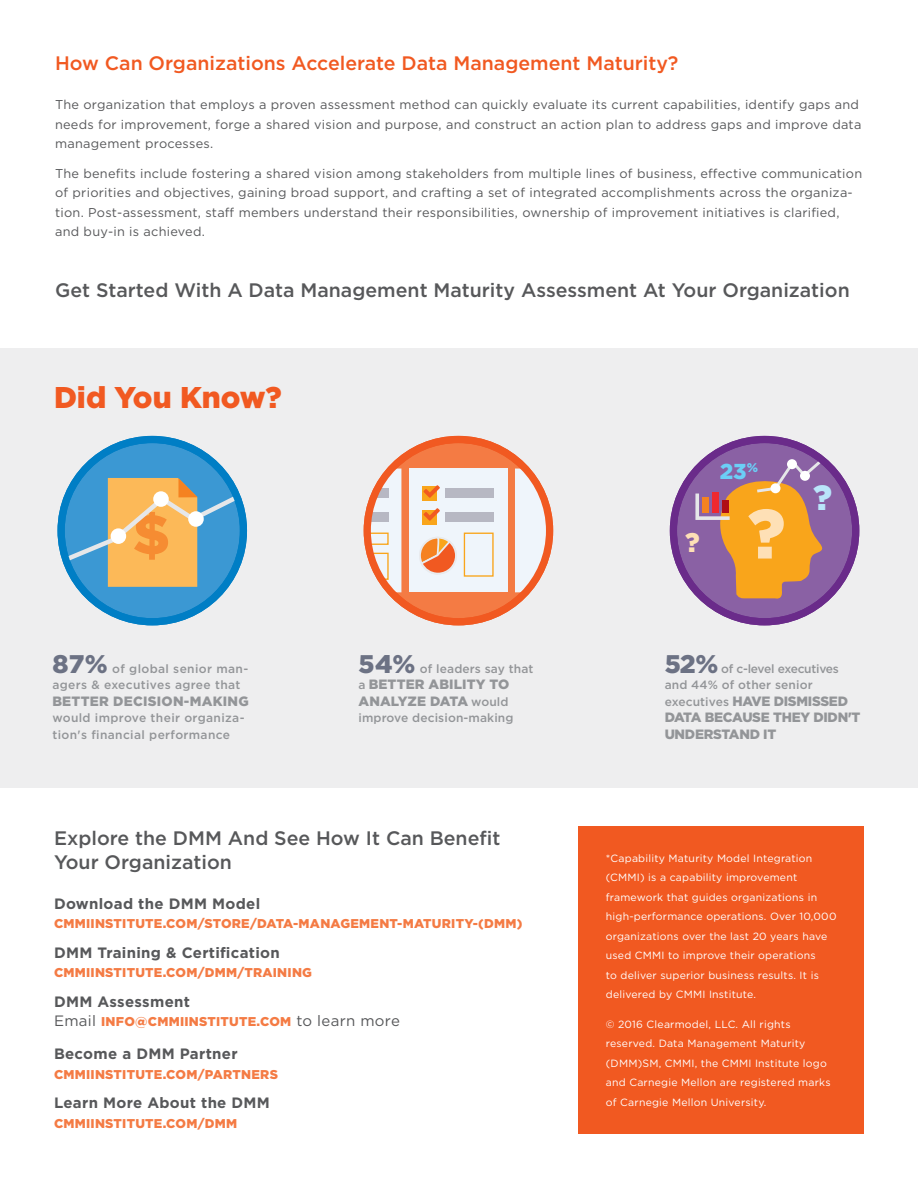
<style>
.page{position:relative;width:918px;height:1188px;background:#fff}
.page>*{position:absolute;margin:0;border:0;box-sizing:border-box;transform-origin:0 0}
.At_A_Glance_-_bold_b{font:900 69.75px "Gotham";color:#fee0b6}
.At_A_Glance_-_bold_b-2{font:900 55.8px "Gotham";color:#f68c32}
.At_A_Glance_-_bold_b-3{font:900 35.1px "Gotham";color:#b9e5fa}
.t1{font:900 30px "Gotham";color:#f15921}
.At_A_Glance_-_bold_b-4{font:900 27px "Gotham";color:#fee0b6}
.At_A_Glance_-_bold_b-5{font:900 21.6px "Gotham";color:#6bcff6}
.Section_header{font:500 19.5px/24px "Gotham";color:#57585a}
.Section_header-2{font:500 19.5px "Gotham";color:#f15921}
.link_intro{font:700 15px "Gotham";letter-spacing:.02em;color:#57585a}
.bold_caps_gray{font:900 13.5px/16.5px "Gotham";letter-spacing:-.02em;color:#939598}
.bold_caps_gray-2{font:900 13.5px/16.5px "Gotham";letter-spacing:.01em;color:#939598}
.bold_caps_gray-3{font:900 13.5px "Gotham";letter-spacing:.02em;color:#939598}
.Body{font:12.75px/19.5px "Gotham";letter-spacing:.02em;color:#57585a}
.link{font:900 12.75px "Gotham";letter-spacing:.02em;color:#f47b44}
.Paragraph_Style_1{font:900 12.75px "Gotham";letter-spacing:.02em;color:#f47b44}
.bold_caps_gray-4{font:500 12px/16.5px "Gotham";letter-spacing:.015em;color:#939598}
.bold_caps_gray-5{font:500 12px/16.5px "Gotham";letter-spacing:-.02em;color:#939598}
.Body-2{font:10.5px/19.5px "Gotham";letter-spacing:.02em;color:#fff}
.s1{font-weight:900;font-size:25.5px;color:#6c7284}
.s2{font-weight:500;font-size:12px}
.s3{font-weight:400;font-size:15px;color:#57585a}
</style>
<div class="page">
<div style="left:0;top:348px;width:918px;height:440px;background:#eeeeef"></div>
<div style="left:579px;top:826px;width:285px;height:308px;background:#f15921"></div>
<div style="left:61px;top:439px;width:182px;height:183px;background:#3b98d3;border-radius:50%"></div>
<svg style="left:61px;top:478px;width:182px;height:109px"></svg>
<div style="left:58px;top:436px;width:189px;height:189px;border:7px solid #007ec5;border-radius:50%"></div>
<svg style="left:367px;top:439px;width:183px;height:183px;background:#f37b47"></svg>
<div style="left:410px;top:469px;width:98px;height:123px;background:#eff5fb"></div>
<svg style="left:515px;top:469px;width:35px;height:123px"></svg>
<svg style="left:367px;top:469px;width:34px;height:123px"></svg>
<div style="left:364px;top:436px;width:189px;height:189px;border:7px solid #f15921;border-radius:50%"></div>
<div style="left:422px;top:487px;width:14px;height:14px;background:#f9a51b"></div>
<div style="left:445px;top:488px;width:49px;height:10px;background:#b7b8c3"></div>
<div style="left:422px;top:510px;width:14px;height:14px;background:#f9a51b"></div>
<div style="left:445px;top:512px;width:49px;height:9px;background:#b7b8c3"></div>
<div style="left:464px;top:533px;width:30px;height:44px;border:1px solid #f9a51b"></div>
<svg style="left:424px;top:485px;width:16px;height:13px"></svg>
<svg style="left:424px;top:508px;width:16px;height:13px"></svg>
<svg style="left:419px;top:537px;width:38px;height:38px"></svg>
<svg style="left:673px;top:439px;width:183px;height:183px;background:#83569e"></svg>
<svg style="left:694px;top:457px;width:132px;height:144px;background:#bf8368"></svg>
<div style="left:702px;top:497px;width:7px;height:16px;background:#f58220"></div>
<div style="left:712px;top:493px;width:7px;height:20px;background:#ee292f"></div>
<div style="left:722px;top:501px;width:6px;height:12px;background:#b00d15"></div>
<div style="left:670px;top:436px;width:189px;height:189px;border:7px solid #6a2b8a;border-radius:50%"></div>
<p class="Section_header-2" style="left:55px;top:50px;width:625px">How Can Organizations Accelerate Data Management Maturity?</p>
<p class="Body" style="left:55px;top:95px;width:808px">The organization that employs a proven assessment method can quickly evaluate its current capabilities, identify gaps and needs for improvement, forge a shared vision and purpose, and construct an action plan to address gaps and improve data management processes.</p>
<p class="Body" style="left:55px;top:163px;width:809px">The benefits include fostering a shared vision among stakeholders from multiple lines of business, effective communication of priorities and objectives, gaining broad support, and crafting a set of integrated accomplishments across the organiza&shy;tion. Post-assessment, staff members understand their responsibilities, ownership of improvement initiatives is clarified, and buy-in is achieved.</p>
<p class="Section_header" style="left:55px;top:277px;width:796px">Get Started With A Data Management Maturity Assessment At Your Organization</p>
<p class="t1" style="left:54px;top:377px;width:229px">Did You Know?</p>
<p class="At_A_Glance_-_bold_b-2" style="left:133px;top:496px;width:39px">$</p>
<p class="bold_caps_gray-4" style="left:52px;top:660px;width:197px"><span class="s1">87%</span> of global senior man&shy;agers &amp; executives agree that</p>
<p class="bold_caps_gray-3" style="left:52px;top:692px;width:198px">BETTER DECISION-MAKING</p>
<p class="bold_caps_gray-4" style="left:52px;top:710px;width:194px">would improve their organiza&shy;tion's financial performance</p>
<p class="bold_caps_gray-4" style="left:359px;top:660px;width:176px"><span class="s1">54%</span> of leaders say that</p>
<p class="bold_caps_gray-2" style="left:359px;top:676px;width:152px"><span class="s2">a</span> BETTER ABILITY TO<br>ANALYZE DATA <span class="s2">would</span></p>
<p class="bold_caps_gray-4" style="left:359px;top:710px;width:157px">improve decision-making</p>
<p class="Section_header" style="left:54px;top:826px;width:448px">Explore the DMM And See How It Can Benefit<br>Your Organization</p>
<p class="link_intro" style="left:54px;top:894px;width:208px">Download the DMM Model</p>
<p class="link" style="left:54px;top:915px;width:470px">CMMIINSTITUTE.COM/STORE/DATA-MANAGEMENT-MATURITY-(DMM)</p>
<p class="link_intro" style="left:54px;top:943px;width:227px">DMM Training &amp; Certification</p>
<p class="link" style="left:54px;top:964px;width:260px">CMMIINSTITUTE.COM/DMM/TRAINING</p>
<p class="link_intro" style="left:54px;top:992px;width:138px">DMM Assessment</p>
<p class="Paragraph_Style_1" style="left:54px;top:1013px;width:347px"><span class="s3">Email</span> INFO@CMMIINSTITUTE.COM <span class="s3">to learn more</span></p>
<p class="link_intro" style="left:54px;top:1044px;width:185px">Become a DMM Partner</p>
<p class="link" style="left:54px;top:1066px;width:226px">CMMIINSTITUTE.COM/PARTNERS</p>
<p class="link_intro" style="left:54px;top:1093px;width:217px">Learn More About the DMM</p>
<p class="link" style="left:54px;top:1115px;width:185px">CMMIINSTITUTE.COM/DMM</p>
<p class="At_A_Glance_-_bold_b-4" style="left:685px;top:524px;width:16px">?</p>
<p class="At_A_Glance_-_bold_b-5" style="left:720px;top:457px;width:40px">23<sup>%</sup></p>
<p class="At_A_Glance_-_bold_b" style="left:748px;top:486px;width:39px">?</p>
<p class="At_A_Glance_-_bold_b-3" style="left:813px;top:474px;width:20px">?</p>
<p class="bold_caps_gray-5" style="left:665px;top:660px;width:176px"><span class="s1">52%</span> of c-level executives and 44% of other senior</p>
<p class="bold_caps_gray" style="left:665px;top:693px;width:197px"><span class="s2">executives</span> HAVE DISMISSED<br>DATA BECAUSE THEY DIDN'T<br>UNDERSTAND IT</p>
<p class="Body-2" style="left:606px;top:848px;width:232px">*Capability Maturity Model Integration (CMMI) is a capability improvement framework that guides organizations in high-performance operations. Over 10,000 organizations over the last 20 years have used CMMI to improve their operations<br>to deliver superior business results. It is delivered by CMMI Institute.</p>
<p class="Body-2" style="left:606px;top:1014px;width:226px">© 2016 Clearmodel, LLC. All rights reserved. Data Management Maturity (DMM)SM, CMMI, the CMMI Institute logo and Carnegie Mellon are registered marks of Carnegie Mellon University.</p>
</div>
